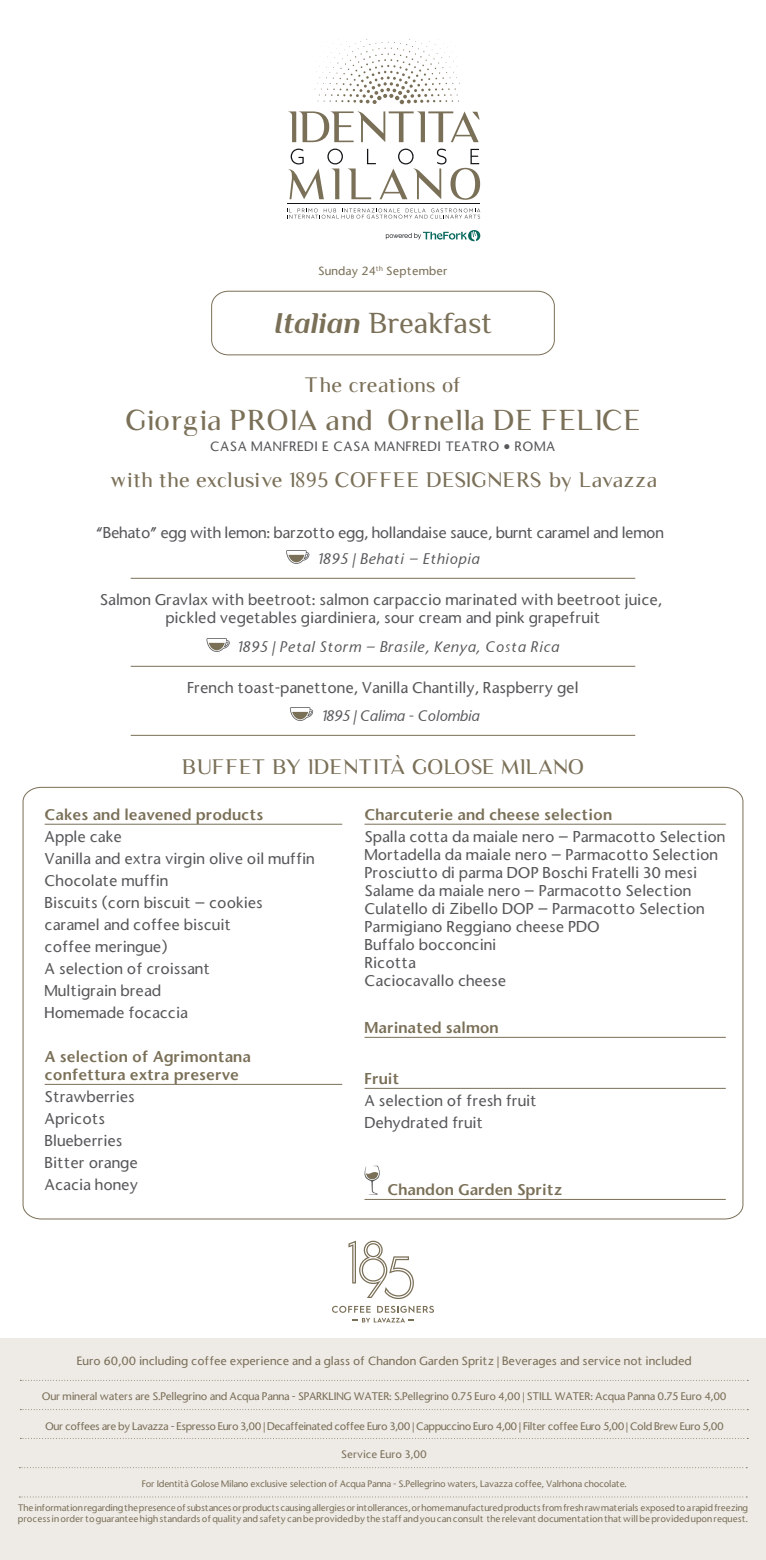
<style>
.page{position:relative;width:766px;height:1560px;background:#fff}
.page>*{position:absolute;margin:0;border:0;box-sizing:border-box;transform-origin:0 0}
.t1{font:30.25px "Philosopher";color:#7a6f57}
.t2{font:27.5px "Luxia Display";letter-spacing:.02em;color:#7a6f57}
.t3{font:20px "Luxia Display";letter-spacing:.035em;color:#7a6f57}
.t4{font:20px "Luxia Display";letter-spacing:.01em;color:#7a6f57}
.t5{font:500 15px/22px "Stone Sans";color:#57585a}
.t6{font:15px/18px "Stone Sans Semi Boold";color:#7a6f57}
.t7{font:500 15px "Stone Sans";letter-spacing:-.02em;color:#57585a}
.t8{font:italic 500 15px "Stone Sans";letter-spacing:.04em;color:#57585a}
.t9{font:italic 500 15px "Stone Sans";color:#57585a}
.t10{font:500 13px "Stone Sans";letter-spacing:.04em;color:#57585a}
.t11{font:500 11.5px "Stone Sans";color:#7a6f57}
.t12{font:500 11.5px "Stone Sans";letter-spacing:.02em;color:#7a6f57}
.t13{font:500 10.5px "Stone Sans";letter-spacing:-.04em;color:#7a6f57}
.t14{font:500 10.5px "Stone Sans";letter-spacing:-.02em;color:#7a6f57}
.t15{font:500 10.5px "Stone Sans";color:#7a6f57}
.t16{font:500 9px/10.8px "Stone Sans";color:#7a6f57}
.t17{font:500 9px "Stone Sans";letter-spacing:-.02em;color:#7a6f57}
.s1{font-weight:700;font-style:italic}
</style>
<div class="page">
<svg style="left:23px;top:786px;width:720px;height:433px"></svg>
<hr style="left:45px;top:823px;width:297px;height:1px;background:#7a6f57">
<hr style="left:45px;top:1083px;width:297px;height:1px;background:#7a6f57">
<hr style="left:364px;top:823px;width:361px;height:1px;background:#7a6f57">
<hr style="left:364px;top:1036px;width:361px;height:1px;background:#7a6f57">
<hr style="left:364px;top:1087px;width:361px;height:1px;background:#7a6f57">
<hr style="left:364px;top:1198px;width:361px;height:1px;background:#7a6f57">
<svg style="left:364px;top:1165px;width:15px;height:29px"></svg>
<svg style="left:332px;top:1305px;width:102px;height:17px"></svg>
<svg style="left:348px;top:1240px;width:66px;height:58px"></svg>
<div style="left:0;top:1338px;width:765px;height:221px;background:#eeeae6"></div>
<svg style="left:19px;top:1496px;width:728px;height:1px"></svg>
<svg style="left:211px;top:290px;width:344px;height:66px"></svg>
<svg style="left:314px;top:39px;width:145px;height:65px"></svg>
<hr style="left:287px;top:204px;width:193px;height:1px;background:#111416">
<svg style="left:287px;top:208px;width:193px;height:10px"></svg>
<svg style="left:288px;top:111px;width:192px;height:89px"></svg>
<svg style="left:386px;top:230px;width:94px;height:11px"></svg>
<hr style="left:131px;top:734px;width:504px;height:1px;background:#7a6f57">
<hr style="left:131px;top:578px;width:504px;height:1px;background:#7a6f57">
<svg style="left:206px;top:638px;width:24px;height:14px"></svg>
<hr style="left:131px;top:665px;width:504px;height:1px;background:#7a6f57">
<svg style="left:290px;top:707px;width:23px;height:14px"></svg>
<svg style="left:286px;top:550px;width:24px;height:14px"></svg>
<p class="t12" style="left:318px;top:263px;width:131px">Sunday 24<sup>th</sup> September</p>
<h1 class="t1" style="left:274px;top:303px;width:219px"><span class="s1">Italian</span> Breakfast</h1>
<h3 class="t4" style="left:304px;top:373px;width:158px">The creations of</h3>
<h2 class="t2" style="left:125px;top:403px;width:516px">Giorgia PROIA and Ornella DE FELICE</h2>
<p class="t10" style="left:210px;top:438px;width:346px">CASA MANFREDI E CASA MANFREDI TEATRO • ROMA</p>
<h3 class="t3" style="left:109px;top:467px;width:548px">with the exclusive 1895 COFFEE DESIGNERS by Lavazza</h3>
<p class="t7" style="left:96px;top:523px;width:569px">“Behato” egg with lemon: barzotto egg, hollandaise sauce, burnt caramel and lemon</p>
<p class="t8" style="left:317px;top:549px;width:163px">1895 | Behati – Ethiopia</p>
<p class="t5" style="left:100px;top:590px;width:563px;line-height:18px;text-align:center">Salmon Gravlax with beetroot: salmon carpaccio marinated with beetroot juice, pickled vegetables giardiniera, sour cream and pink grapefruit</p>
<p class="t8" style="left:237px;top:637px;width:323px">1895 | Petal Storm – Brasile, Kenya, Costa Rica</p>
<p class="t5" style="left:187px;top:676px;width:392px">French toast-panettone, Vanilla Chantilly, Raspberry gel</p>
<p class="t9" style="left:321px;top:706px;width:159px">1895 | Calima - Colombia</p>
<h3 class="t3" style="left:181px;top:754px;width:403px">BUFFET BY IDENTITÀ GOLOSE MILANO</h3>
<p class="t6" style="left:45px;top:805px;width:220px">Cakes and leavened products</p>
<p class="t5" style="left:45px;top:825px;width:271px">Apple cake<br>Vanilla and extra virgin olive oil muffin<br>Chocolate muffin<br>Biscuits (corn biscuit – cookies caramel and coffee biscuit<br>coffee meringue)<br>A selection of croissant<br>Multigrain bread<br>Homemade focaccia</p>
<p class="t6" style="left:45px;top:1047px;width:208px">A selection of Agrimontana confettura extra preserve</p>
<p class="t5" style="left:45px;top:1085px;width:95px">Strawberries<br>Apricots<br>Blueberries<br>Bitter orange<br>Acacia honey</p>
<p class="t6" style="left:364px;top:805px;width:249px">Charcuterie and cheese selection</p>
<p class="t5" style="left:364px;top:827px;width:362px;line-height:18px">Spalla cotta da maiale nero – Parmacotto Selection Mortadella da maiale nero – Parmacotto Selection Prosciutto di parma DOP Boschi Fratelli 30 mesi Salame da maiale nero – Parmacotto Selection Culatello di Zibello DOP – Parmacotto Selection Parmigiano Reggiano cheese PDO<br>Buffalo bocconcini<br>Ricotta<br>Caciocavallo cheese</p>
<p class="t6" style="left:364px;top:1018px;width:136px">Marinated salmon</p>
<p class="t6" style="left:364px;top:1069px;width:36px">Fruit</p>
<p class="t5" style="left:364px;top:1089px;width:174px">A selection of fresh fruit<br>Dehydrated fruit</p>
<p class="t6" style="left:387px;top:1180px;width:176px">Chandon Garden Spritz</p>
<p class="t11" style="left:77px;top:1353px;width:616px">Euro 60,00 including coffee experience and a glass of Chandon Garden Spritz | Beverages and service not included</p>
<p class="t14" style="left:42px;top:1389px;width:686px">Our mineral waters are S.Pellegrino and Acqua Panna - SPARKLING WATER: S.Pellegrino 0.75 Euro 4,00 | STILL WATER: Acqua Panna 0.75 Euro 4,00</p>
<p class="t13" style="left:45px;top:1418px;width:680px">Our coffees are by Lavazza - Espresso Euro 3,00 | Decaffeinated coffee Euro 3,00 | Cappuccino Euro 4,00 | Filter coffee Euro 5,00 | Cold Brew Euro 5,00</p>
<p class="t15" style="left:341px;top:1447px;width:87px">Service Euro 3,00</p>
<p class="t17" style="left:142px;top:1477px;width:486px">For Identità Golose Milano exclusive selection of Acqua Panna - S.Pellegrino waters, Lavazza coffee, Valrhona chocolate.</p>
<p class="t16" style="left:18px;top:1501px;width:731px">Theinformationregardingthepresenceofsubstancesorproductscausingallergiesorintollerances,orhomemanufacturedproductsfromfreshrawmaterials exposedtoarapidfreezing process inorder toguarantee high standardsofquality andsafety canbeprovidedby the staff andyou can consult the relevantdocumentation thatwillbeprovidedupon request.</p>
</div>
